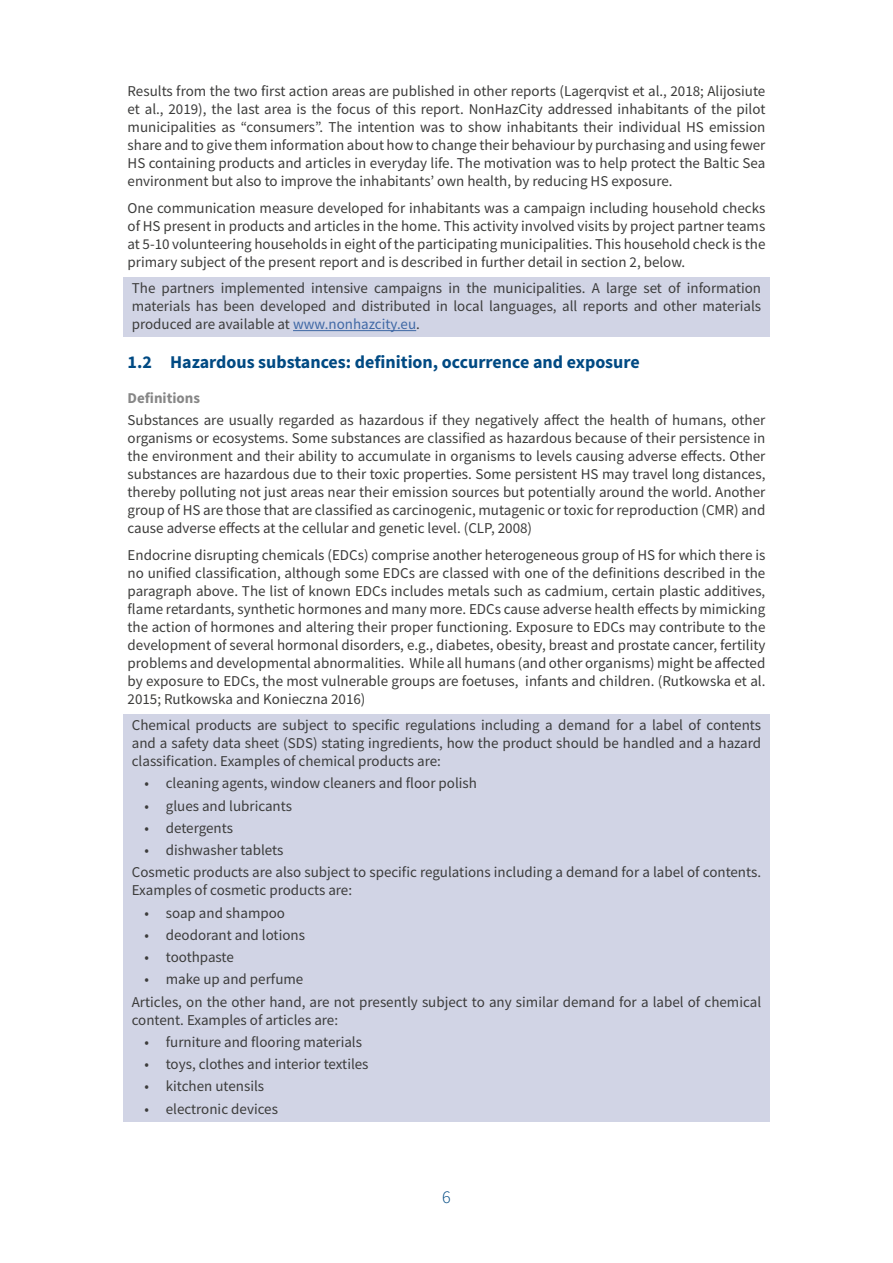
<style>
.page{position:relative;width:893px;height:1263px;background:#fff}
.page>*{position:absolute;margin:0;border:0;box-sizing:border-box;transform-origin:0 0}
.t1{font:700 18px "Source Sans Pro";color:#004a83}
.t2{font:300 18px "Source Sans Pro";color:#004a83}
.t3{font:15px/18px "Source Sans Pro";color:#3c3c3b;text-align:justify}
.t4{font:700 15px "Source Sans Pro";color:#878787}
.s1{color:#3f68a5}
</style>
<div class="page">
<div style="left:123px;top:278px;width:647px;height:59px;background:#d1d4e5"></div>
<hr style="left:293px;top:330px;width:123px;height:1px;background:#3f68a5">
<div style="left:123px;top:714px;width:647px;height:60px;background:#d1d4e5"></div>
<div style="left:123px;top:773px;width:647px;height:23px;background:#d1d4e5"></div>
<div style="left:123px;top:795px;width:647px;height:23px;background:#d1d4e5"></div>
<div style="left:123px;top:817px;width:647px;height:24px;background:#d1d4e5"></div>
<div style="left:123px;top:839px;width:647px;height:24px;background:#d1d4e5"></div>
<div style="left:123px;top:862px;width:647px;height:41px;background:#d1d4e5"></div>
<div style="left:123px;top:902px;width:647px;height:23px;background:#d1d4e5"></div>
<div style="left:123px;top:924px;width:647px;height:24px;background:#d1d4e5"></div>
<div style="left:123px;top:946px;width:647px;height:24px;background:#d1d4e5"></div>
<div style="left:123px;top:969px;width:647px;height:23px;background:#d1d4e5"></div>
<div style="left:123px;top:991px;width:647px;height:41px;background:#d1d4e5"></div>
<div style="left:123px;top:1031px;width:647px;height:24px;background:#d1d4e5"></div>
<div style="left:123px;top:1053px;width:647px;height:24px;background:#d1d4e5"></div>
<div style="left:123px;top:1076px;width:647px;height:23px;background:#d1d4e5"></div>
<div style="left:123px;top:1098px;width:647px;height:23px;background:#d1d4e5"></div>
<p class="t3" style="left:128px;top:82px;width:639px">Results from the two first action areas are published in other reports (Lagerqvist et al., 2018; Alijosiute et al., 2019), the last area is the focus of this report. NonHazCity addressed inhabitants of the pilot municipalities as “consumers”. The intention was to show inhabitants their individual HS emission share and to give them information about how to change their behaviour by purchasing and using fewer HS containing products and articles in everyday life. The motivation was to help protect the Baltic Sea environment but also to improve the inhabitants’ own health, by reducing HS exposure.</p>
<p class="t3" style="left:128px;top:199px;width:639px">One communication measure developed for inhabitants was a campaign including household checks of HS present in products and articles in the home. This activity involved visits by project partner teams at 5-10 volunteering households in eight of the participating municipalities. This household check is the primary subject of the present report and is described in further detail in section 2, below.</p>
<p class="t3" style="left:132px;top:279px;width:631px">The partners implemented intensive campaigns in the municipalities. A large set of information materials has been developed and distributed in local languages, all reports and other materials produced are available at <span class="s1">www.nonhazcity.eu</span>.</p>
<p class="t1" style="left:128px;top:350px;width:514px">1.2 Hazardous substances: definition, occurrence and exposure</p>
<p class="t4" style="left:128px;top:388px;width:74px">Definitions</p>
<p class="t3" style="left:128px;top:411px;width:639px">Substances are usually regarded as hazardous if they negatively affect the health of humans, other organisms or ecosystems. Some substances are classified as hazardous because of their persistence in the environment and their ability to accumulate in organisms to levels causing adverse effects. Other substances are hazardous due to their toxic properties. Some persistent HS may travel long distances, thereby polluting not just areas near their emission sources but potentially around the world. Another group of HS are those that are classified as carcinogenic, mutagenic or toxic for reproduction (CMR) and cause adverse effects at the cellular and genetic level. (CLP, 2008)</p>
<p class="t3" style="left:128px;top:545px;width:639px">Endocrine disrupting chemicals (EDCs) comprise another heterogeneous group of HS for which there is no unified classification, although some EDCs are classed with one of the definitions described in the paragraph above. The list of known EDCs includes metals such as cadmium, certain plastic additives, flame retardants, synthetic hormones and many more. EDCs cause adverse health effects by mimicking the action of hormones and altering their proper functioning. Exposure to EDCs may contribute to the development of several hormonal disorders, e.g., diabetes, obesity, breast and prostate cancer, fertility problems and developmental abnormalities. While all humans (and other organisms) might be affected by exposure to EDCs, the most vulnerable groups are foetuses, infants and children. (Rutkowska et al.<br>2015; Rutkowska and Konieczna 2016)</p>
<p class="t3" style="left:132px;top:716px;width:631px">Chemical products are subject to specific regulations including a demand for a label of contents and a safety data sheet (SDS) stating ingredients, how the product should be handled and a hazard classification. Examples of chemical products are:</p>
<p class="t3" style="left:145px;top:774px;width:334px">• cleaning agents, window cleaners and floor polish</p>
<p class="t3" style="left:145px;top:796px;width:149px">• glues and lubricants</p>
<p class="t3" style="left:145px;top:819px;width:90px">• detergents</p>
<p class="t3" style="left:132px;top:839px;width:631px;line-height:22.2px;text-indent:13px">• dishwasher tablets<br>Cosmetic products are also subject to specific regulations including a demand for a label of contents.</p>
<p class="t3" style="left:132px;top:881px;width:222px">Examples of cosmetic products are:</p>
<p class="t3" style="left:145px;top:903px;width:142px">• soap and shampoo</p>
<p class="t3" style="left:145px;top:926px;width:162px">• deodorant and lotions</p>
<p class="t3" style="left:145px;top:948px;width:91px">• toothpaste</p>
<p class="t3" style="left:132px;top:968px;width:631px;line-height:22.2px;text-indent:13px">• make up and perfume<br>Articles, on the other hand, are not presently subject to any similar demand for a label of chemical</p>
<p class="t3" style="left:132px;top:1010px;width:208px">content. Examples of articles are:</p>
<p class="t3" style="left:145px;top:1033px;width:219px">• furniture and flooring materials</p>
<p class="t3" style="left:145px;top:1055px;width:226px">• toys, clothes and interior textiles</p>
<p class="t3" style="left:145px;top:1077px;width:121px">• kitchen utensils</p>
<p class="t3" style="left:145px;top:1099px;width:135px">• electronic devices</p>
<p class="t2" style="left:442px;top:1186px;width:10px">6</p>
</div>
